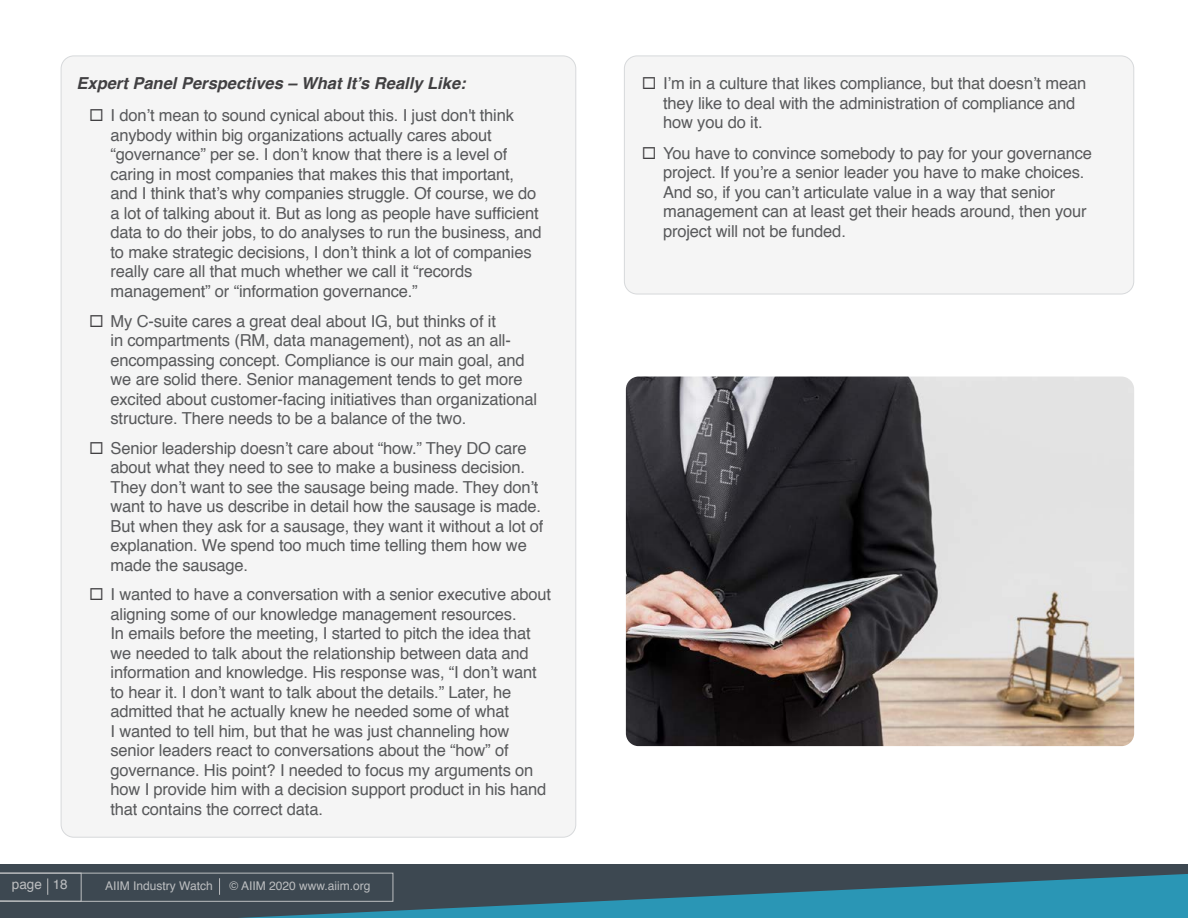
<style>
.page{position:relative;width:1188px;height:918px;background:#fff}
.page>*{position:absolute;margin:0;border:0;box-sizing:border-box;transform-origin:0 0}
.t1{font:16.5px/19.5px "Helvetica";letter-spacing:-.01em;color:#58595b}
.t2{font:italic 700 16.5px "Helvetica";color:#414042}
.t3{font:13.5px "Helvetica";color:#bcbec0}
.t4{font:12px "Helvetica";color:#bcbec0}
.s1{color:#414042}
</style>
<div class="page">
<div style="left:0;top:864px;width:1188px;height:54px;background:#3d4851"></div>
<svg style="left:240px;top:873px;width:948px;height:45px;fill:#2a96b5"></svg>
<svg style="left:0;top:872px;width:393px;height:30px"></svg>
<div style="left:61px;top:56px;width:515px;height:781px;background:#f5f5f5;border-radius:13px"></div>
<div style="left:624px;top:56px;width:510px;height:238px;background:#f5f5f5;border-radius:13px"></div>
<div style="left:624px;top:56px;width:510px;height:238px;border:1px solid #d7d9db;border-radius:13px"></div>
<img style="left:626px;top:377px;width:508px;height:369px">
<p class="t2" style="left:77px;top:70px;width:391px">Expert Panel Perspectives – What It’s Really Like:</p>
<p class="t1" style="left:111px;top:106px;width:433px;text-indent:-21px"><span class="s1">◻</span> I don’t mean to sound cynical about this. I just don't think anybody within big organizations actually cares about “governance” per se. I don’t know that there is a level of caring in most companies that makes this that important, and I think that’s why companies struggle. Of course, we do a lot of talking about it. But as long as people have sufficient data to do their jobs, to do analyses to run the business, and to make strategic decisions, I don’t think a lot of companies really care all that much whether we call it “records management” or “information governance.”</p>
<p class="t1" style="left:111px;top:312px;width:428px;text-indent:-21px"><span class="s1">◻</span> My C-suite cares a great deal about IG, but thinks of it<br>in compartments (RM, data management), not as an all&shy;encompassing concept. Compliance is our main goal, and we are solid there. Senior management tends to get more excited about customer-facing initiatives than organizational structure. There needs to be a balance of the two.</p>
<p class="t1" style="left:111px;top:439px;width:434px;text-indent:-21px"><span class="s1">◻</span> Senior leadership doesn’t care about “how.” They DO care about what they need to see to make a business decision.<br>They don’t want to see the sausage being made. They don’t want to have us describe in detail how the sausage is made.<br>But when they ask for a sausage, they want it without a lot of explanation. We spend too much time telling them how we made the sausage.</p>
<p class="t1" style="left:111px;top:585px;width:442px;text-indent:-21px"><span class="s1">◻</span> I wanted to have a conversation with a senior executive about aligning some of our knowledge management resources.<br>In emails before the meeting, I started to pitch the idea that we needed to talk about the relationship between data and information and knowledge. His response was, “I don’t want to hear it. I don’t want to talk about the details.” Later, he admitted that he actually knew he needed some of what<br>I wanted to tell him, but that he was just channeling how senior leaders react to conversations about the “how” of governance. His point? I needed to focus my arguments on how I provide him with a decision support product in his hand that contains the correct data.</p>
<p class="t3" style="left:12px;top:873px;width:57px">page 18</p>
<p class="t4" style="left:105px;top:876px;width:109px">AIIM Industry Watch</p>
<p class="t4" style="left:229px;top:876px;width:142px">© AIIM 2020 www.aiim.org</p>
<p class="t1" style="left:663px;top:74px;width:425px;text-indent:-21px"><span class="s1">◻</span> I’m in a culture that likes compliance, but that doesn’t mean they like to deal with the administration of compliance and how you do it.</p>
<p class="t1" style="left:663px;top:144px;width:430px;text-indent:-21px"><span class="s1">◻</span> You have to convince somebody to pay for your governance project. If you’re a senior leader you have to make choices.<br>And so, if you can’t articulate value in a way that senior management can at least get their heads around, then your project will not be funded.</p>
</div>
